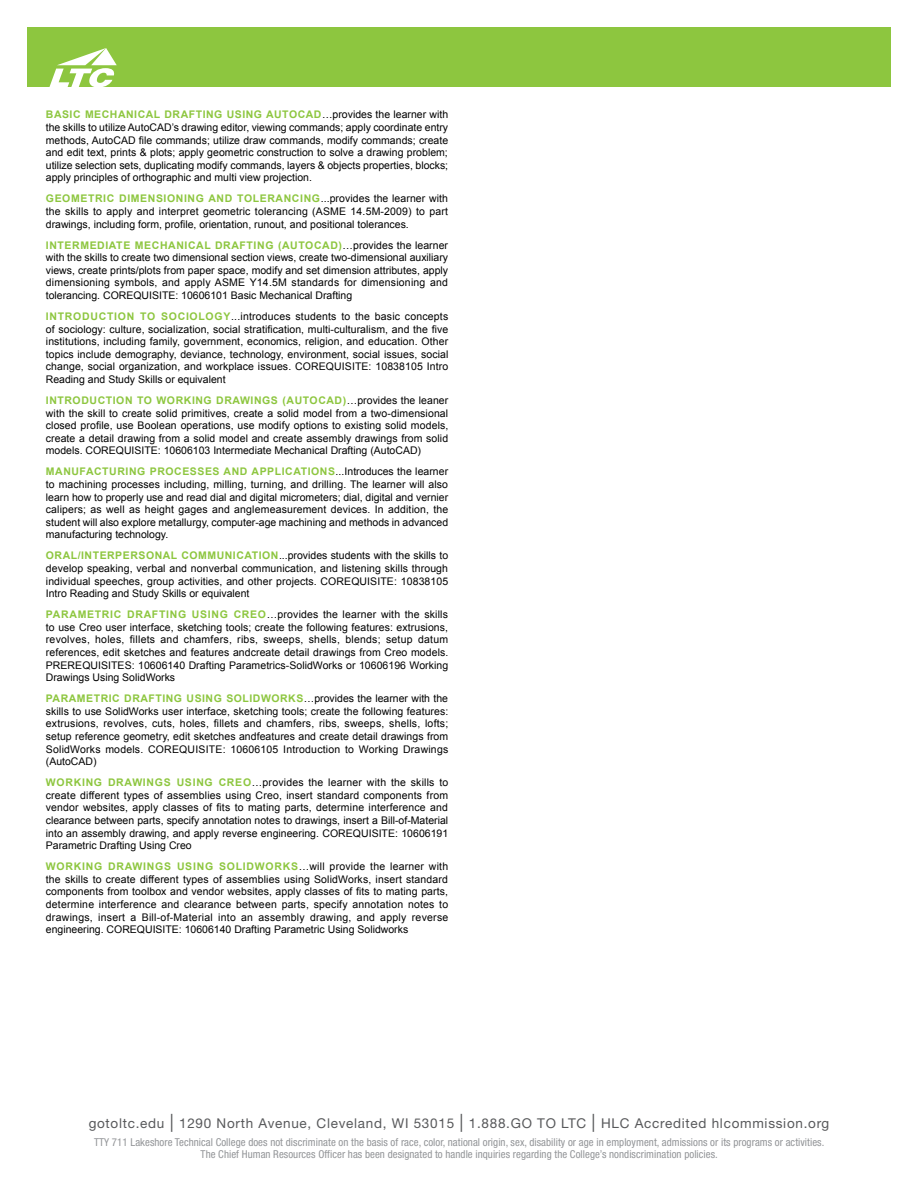
<style>
.page{position:relative;width:918px;height:1188px;background:#fff}
.page>*{position:absolute;margin:0;border:0;box-sizing:border-box;transform-origin:0 0}
.t1{font:13.5px "Helvetica Neue";letter-spacing:.055em;color:#58595b}
.t2{font:condensed 10.8px/12px "Helvetica Neue";letter-spacing:.005em;color:#939598;text-align:center}
.t3{font:10.5px/12.6px "Arial";color:#000;text-align:justify}
.s1{font-weight:700;color:#8dc63f}
.s2{font-size:18px}
</style>
<div class="page">
<div style="left:27px;top:27px;width:864px;height:60px;background:#8dc63f"></div>
<svg style="left:49px;top:48px;width:68px;height:39px"></svg>
<p class="t3" style="left:46px;top:108px;width:404px"><span class="s1">BASIC MECHANICAL DRAFTING USING AUTOCAD</span>…provides the learner with the skills to utilize AutoCAD’s drawing editor, viewing commands; apply coordinate entry methods, AutoCAD file commands; utilize draw commands, modify commands; create and edit text, prints &amp; plots; apply geometric construction to solve a drawing problem; utilize selection sets, duplicating modify commands, layers &amp; objects properties, blocks; apply principles of orthographic and multi view projection.</p>
<p class="t3" style="left:46px;top:192px;width:404px"><span class="s1">GEOMETRIC DIMENSIONING AND TOLERANCING</span>...provides the learner with the skills to apply and interpret geometric tolerancing (ASME 14.5M-2009) to part drawings, including form, profile, orientation, runout, and positional tolerances.</p>
<p class="t3" style="left:46px;top:239px;width:404px"><span class="s1">INTERMEDIATE MECHANICAL DRAFTING (AUTOCAD)</span>…provides the learner with the skills to create two dimensional section views, create two-dimensional auxiliary views, create prints/plots from paper space, modify and set dimension attributes, apply dimensioning symbols, and apply ASME Y14.5M standards for dimensioning and tolerancing. COREQUISITE: 10606101 Basic Mechanical Drafting</p>
<p class="t3" style="left:46px;top:310px;width:404px"><span class="s1">INTRODUCTION TO SOCIOLOGY</span>...introduces students to the basic concepts of sociology: culture, socialization, social stratification, multi-culturalism, and the five institutions, including family, government, economics, religion, and education. Other topics include demography, deviance, technology, environment, social issues, social change, social organization, and workplace issues. COREQUISITE: 10838105 Intro Reading and Study Skills or equivalent</p>
<p class="t3" style="left:46px;top:394px;width:404px"><span class="s1">INTRODUCTION TO WORKING DRAWINGS (AUTOCAD)</span>…provides the leaner with the skill to create solid primitives, create a solid model from a two-dimensional closed profile, use Boolean operations, use modify options to existing solid models, create a detail drawing from a solid model and create assembly drawings from solid models. COREQUISITE: 10606103 Intermediate Mechanical Drafting (AutoCAD)</p>
<p class="t3" style="left:46px;top:465px;width:404px"><span class="s1">MANUFACTURING PROCESSES AND APPLICATIONS</span>...Introduces the learner to machining processes including, milling, turning, and drilling. The learner will also learn how to properly use and read dial and digital micrometers; dial, digital and vernier calipers; as well as height gages and anglemeasurement devices. In addition, the student will also explore metallurgy, computer-age machining and methods in advanced manufacturing technology.</p>
<p class="t3" style="left:46px;top:549px;width:404px"><span class="s1">ORAL/INTERPERSONAL COMMUNICATION</span>...provides students with the skills to develop speaking, verbal and nonverbal communication, and listening skills through individual speeches, group activities, and other projects. COREQUISITE: 10838105<br>Intro Reading and Study Skills or equivalent</p>
<p class="t3" style="left:46px;top:608px;width:404px"><span class="s1">PARAMETRIC DRAFTING USING CREO</span>…provides the learner with the skills to use Creo user interface, sketching tools; create the following features: extrusions, revolves, holes, fillets and chamfers, ribs, sweeps, shells, blends; setup datum references, edit sketches and features andcreate detail drawings from Creo models.<br>PREREQUISITES: 10606140 Drafting Parametrics-SolidWorks or 10606196 Working Drawings Using SolidWorks</p>
<p class="t3" style="left:46px;top:692px;width:404px"><span class="s1">PARAMETRIC DRAFTING USING SOLIDWORKS</span>…provides the learner with the skills to use SolidWorks user interface, sketching tools; create the following features: extrusions, revolves, cuts, holes, fillets and chamfers, ribs, sweeps, shells, lofts; setup reference geometry, edit sketches andfeatures and create detail drawings from SolidWorks models. COREQUISITE: 10606105 Introduction to Working Drawings (AutoCAD)</p>
<p class="t3" style="left:46px;top:776px;width:404px"><span class="s1">WORKING DRAWINGS USING CREO</span>…provides the learner with the skills to create different types of assemblies using Creo, insert standard components from vendor websites, apply classes of fits to mating parts, determine interference and clearance between parts, specify annotation notes to drawings, insert a Bill-of-Material into an assembly drawing, and apply reverse engineering. COREQUISITE: 10606191<br>Parametric Drafting Using Creo</p>
<p class="t3" style="left:46px;top:860px;width:404px"><span class="s1">WORKING DRAWINGS USING SOLIDWORKS</span>…will provide the learner with the skills to create different types of assemblies using SolidWorks, insert standard components from toolbox and vendor websites, apply classes of fits to mating parts, determine interference and clearance between parts, specify annotation notes to drawings, insert a Bill-of-Material into an assembly drawing, and apply reverse engineering. COREQUISITE: 10606140 Drafting Parametric Using Solidworks</p>
<p class="t1" style="left:89px;top:1115px;width:742px">gotoltc.edu <span class="s2">|</span> 1290 North Avenue, Cleveland, WI 53015 <span class="s2">|</span> 1.888.GO TO LTC <span class="s2">|</span> HLC Accredited hlcommission.org</p>
<p class="t2" style="left:94px;top:1136px;width:732px">TTY 711 Lakeshore Technical College does not discriminate on the basis of race, color, national origin, sex, disability or age in employment, admissions or its programs or activities.<br>The Chief Human Resources Officer has been designated to handle inquiries regarding the College’s nondiscrimination policies.</p>
</div>
